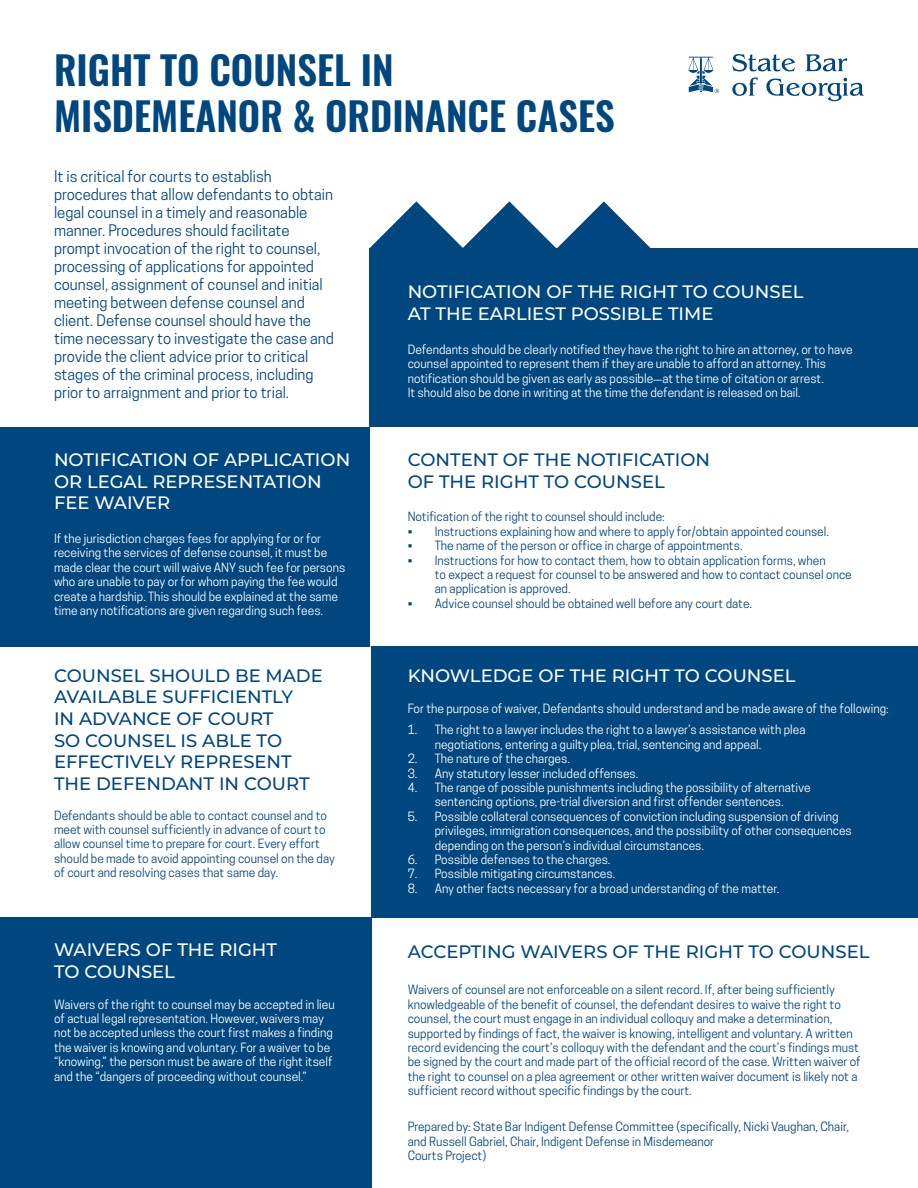
<style>
.page{position:relative;width:918px;height:1188px;background:#fff}
.page>*{position:absolute;margin:0;border:0;box-sizing:border-box;transform-origin:0 0}
.t1{font:600 39px/46.8px "Oswald";color:#004780}
.t2{font:500 18px/21.6px "Montserrat";color:#004780}
.t3{font:500 18px/21.6px "Montserrat";color:#fff}
.t4{font:15px/18px "Cooper Hewitt";color:#004780}
.t5{font:12px/14.4px "Cooper Hewitt";color:#fff}
.t6{font:12px/14.4px "Cooper Hewitt";color:#004780}
.s1{font-family:"Crimson Text"}
</style>
<div class="page">
<div style="left:369px;top:248px;width:549px;height:179px;background:#004780"></div>
<div style="left:0;top:427px;width:369px;height:219px;background:#004780"></div>
<div style="left:372px;top:646px;width:546px;height:271px;background:#004780"></div>
<div style="left:0;top:917px;width:372px;height:271px;background:#004780"></div>
<svg style="left:688px;top:57px;width:31px;height:36px"></svg>
<svg style="left:732px;top:54px;width:63px;height:17px"></svg>
<svg style="left:805px;top:54px;width:42px;height:17px"></svg>
<svg style="left:732px;top:77px;width:26px;height:19px"></svg>
<svg style="left:766px;top:78px;width:98px;height:23px"></svg>
<svg style="left:370px;top:201px;width:281px;height:47px"></svg>
<h1 class="t1" style="left:54px;top:47px;width:562px">RIGHT TO COUNSEL IN<br>MISDEMEANOR &amp; ORDINANCE CASES</h1>
<p class="t4" style="left:54px;top:167px;width:281px">It is critical for courts to establish procedures that allow defendants to obtain legal counsel in a timely and reasonable manner. Procedures should facilitate prompt invocation of the right to counsel, processing of applications for appointed counsel, assignment of counsel and initial meeting between defense counsel and client. Defense counsel should have the time necessary to investigate the case and provide the client advice prior to critical stages of the criminal process, including prior to arraignment and prior to trial.</p>
<h2 class="t3" style="left:408px;top:281px;width:397px">NOTIFICATION OF THE RIGHT TO COUNSEL<br>AT THE EARLIEST POSSIBLE TIME</h2>
<p class="t5" style="left:408px;top:342px;width:447px">Defendants should be clearly notified they have the right to hire an attorney, or to have counsel appointed to represent them if they are unable to afford an attorney. This notification should be given as early as possible<span class="s1">—</span>at the time of citation or arrest.<br>It should also be done in writing at the time the defendant is released on bail.</p>
<h2 class="t3" style="left:54px;top:448px;width:298px">NOTIFICATION OF APPLICATION<br>OR LEGAL REPRESENTATION<br>FEE WAIVER</h2>
<p class="t5" style="left:54px;top:531px;width:293px">If the jurisdiction charges fees for applying for or for receiving the services of defense counsel, it must be made clear the court will waive ANY such fee for persons who are unable to pay or for whom paying the fee would create a hardship. This should be explained at the same time any notifications are given regarding such fees.</p>
<h2 class="t2" style="left:54px;top:664px;width:270px">COUNSEL SHOULD BE MADE<br>AVAILABLE SUFFICIENTLY<br>IN ADVANCE OF COURT<br>SO COUNSEL IS ABLE TO<br>EFFECTIVELY REPRESENT<br>THE DEFENDANT IN COURT</h2>
<p class="t6" style="left:54px;top:808px;width:282px">Defendants should be able to contact counsel and to meet with counsel sufficiently in advance of court to allow counsel time to prepare for court. Every effort should be made to avoid appointing counsel on the day of court and resolving cases that same day.</p>
<h2 class="t3" style="left:54px;top:938px;width:225px">WAIVERS OF THE RIGHT<br>TO COUNSEL</h2>
<p class="t5" style="left:54px;top:997px;width:282px">Waivers of the right to counsel may be accepted in lieu of actual legal representation. However, waivers may not be accepted unless the court first makes a finding the waiver is knowing and voluntary. For a waiver to be “knowing,” the person must be aware of the right itself and the “dangers of proceeding without counsel.”</p>
<h2 class="t2" style="left:408px;top:448px;width:304px">CONTENT OF THE NOTIFICATION<br>OF THE RIGHT TO COUNSEL</h2>
<p class="t6" style="left:408px;top:510px;width:259px">Notification of the right to counsel should include:</p>
<p class="t6" style="left:408px;top:524px;width:423px">• Instructions explaining how and where to apply for/obtain appointed counsel.</p>
<p class="t6" style="left:408px;top:538px;width:336px">• The name of the person or office in charge of appointments.</p>
<p class="t6" style="left:435px;top:553px;width:419px;text-indent:-27px">• Instructions for how to contact them, how to obtain application forms, when<br>to expect a request for counsel to be answered and how to contact counsel once an application is approved.</p>
<p class="t6" style="left:408px;top:596px;width:346px">• Advice counsel should be obtained well before any court date.</p>
<h2 class="t3" style="left:408px;top:664px;width:389px">KNOWLEDGE OF THE RIGHT TO COUNSEL</h2>
<p class="t5" style="left:408px;top:702px;width:483px">For the purpose of waiver, Defendants should understand and be made aware of the following:</p>
<p class="t5" style="left:435px;top:723px;width:372px;text-indent:-27px">1. The right to a lawyer includes the right to a lawyer’s assistance with plea negotiations, entering a guilty plea, trial, sentencing and appeal.</p>
<p class="t5" style="left:408px;top:752px;width:164px">2. The nature of the charges.</p>
<p class="t5" style="left:408px;top:766px;width:232px">3. Any statutory lesser included offenses.</p>
<p class="t5" style="left:408px;top:780px;width:404px;text-align:center">4. The range of possible punishments including the possibility of alternative sentencing options, pre-trial diversion and first offender sentences.</p>
<p class="t5" style="left:435px;top:809px;width:419px;text-indent:-27px">5. Possible collateral consequences of conviction including suspension of driving privileges, immigration consequences, and the possibility of other consequences depending on the person’s individual circumstances.</p>
<p class="t5" style="left:408px;top:852px;width:204px">6. Possible defenses to the charges.</p>
<p class="t5" style="left:408px;top:867px;width:209px">7. Possible mitigating circumstances.</p>
<p class="t5" style="left:408px;top:881px;width:373px">8. Any other facts necessary for a broad understanding of the matter.</p>
<h2 class="t2" style="left:408px;top:940px;width:463px">ACCEPTING WAIVERS OF THE RIGHT TO COUNSEL</h2>
<p class="t6" style="left:408px;top:983px;width:455px">Waivers of counsel are not enforceable on a silent record. If, after being sufficiently knowledgeable of the benefit of counsel, the defendant desires to waive the right to counsel, the court must engage in an individual colloquy and make a determination, supported by findings of fact, the waiver is knowing, intelligent and voluntary. A written record evidencing the court’s colloquy with the defendant and the court’s findings must be signed by the court and made part of the official record of the case. Written waiver of the right to counsel on a plea agreement or other written waiver document is likely not a sufficient record without specific findings by the court.</p>
<p class="t6" style="left:408px;top:1119px;width:443px">Prepared by: State Bar Indigent Defense Committee (specifically, Nicki Vaughan, Chair, and Russell Gabriel, Chair, Indigent Defense in Misdemeanor<br>Courts Project)</p>
</div>
